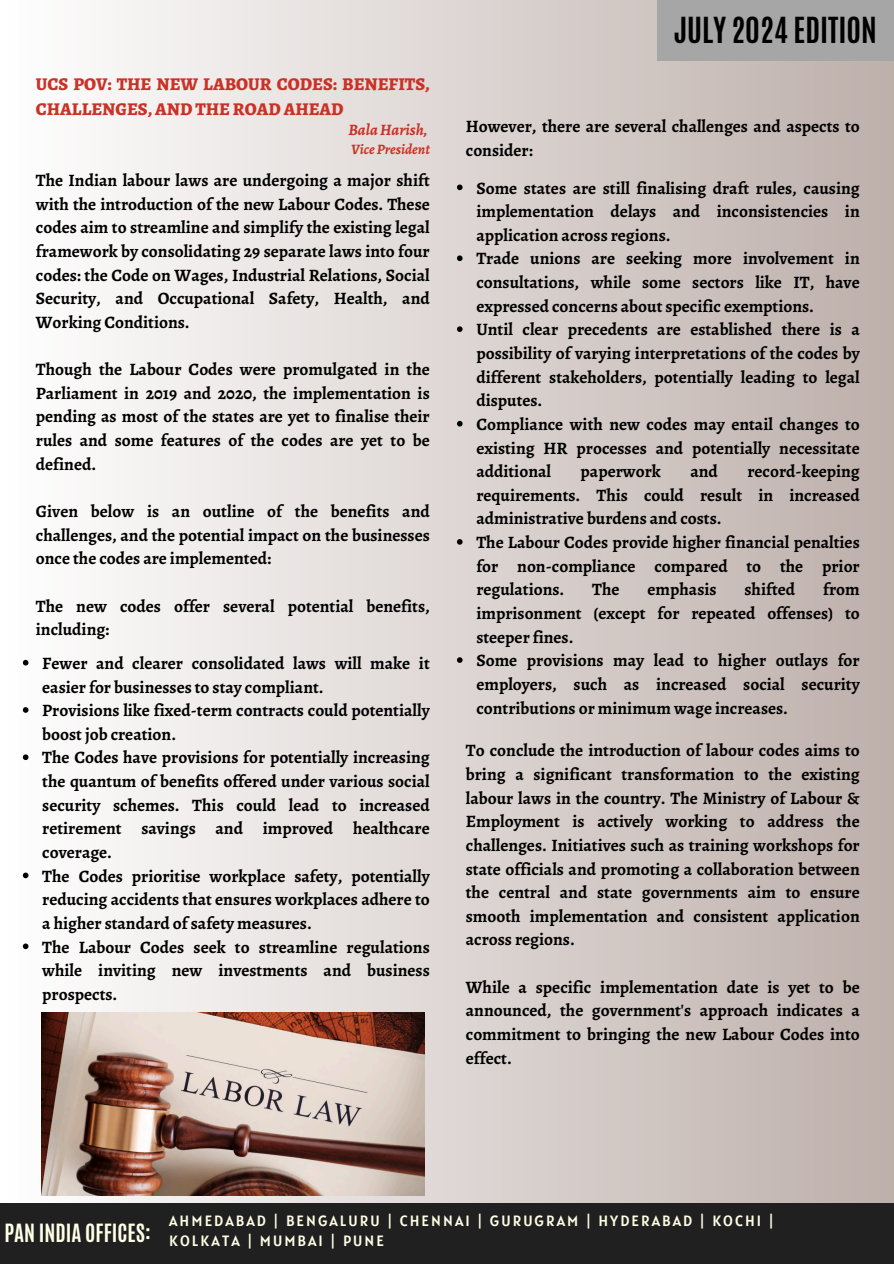
<style>
.page{position:relative;width:894px;height:1264px;background:#fff}
.page>*{position:absolute;margin:0;border:0;box-sizing:border-box;transform-origin:0 0}
.t1{font:700 30px "Antonio";color:#000}
.t2{font:700 21px "Antonio";color:#fffee6}
.t3{font:800 18px/24.8px "Alegreya";color:#cb3126}
.t4{font:700 17.4px/23.7px "Alegreya";color:#000;text-align:justify}
.t5{font:italic 700 15.9px "Alegreya";color:#cb3126}
.t6{font:14.85px/20.2px "Alatsi";letter-spacing:.14em;color:#fffee6}
.t7{font:italic 700 14.4px "Alegreya";color:#cb3126}
</style>
<div class="page">
<div style="left:0;top:0;width:893px;height:1263px;background:linear-gradient(to right,#fff,#bdb0ab)"></div>
<div style="left:656px;top:0;width:237px;height:61px;background:#a6a6a6"></div>
<div style="left:0;top:1203px;width:893px;height:60px;background:#202020"></div>
<img style="left:42px;top:1012px;width:382px;height:183px">
<svg style="left:23px;top:660px;width:5px;height:5px"></svg>
<svg style="left:23px;top:707px;width:5px;height:5px"></svg>
<svg style="left:23px;top:754px;width:5px;height:6px"></svg>
<svg style="left:23px;top:872px;width:5px;height:6px"></svg>
<svg style="left:23px;top:943px;width:5px;height:6px"></svg>
<svg style="left:457px;top:184px;width:5px;height:6px"></svg>
<svg style="left:457px;top:255px;width:5px;height:6px"></svg>
<svg style="left:457px;top:326px;width:5px;height:6px"></svg>
<svg style="left:457px;top:421px;width:5px;height:5px"></svg>
<svg style="left:457px;top:539px;width:5px;height:5px"></svg>
<svg style="left:457px;top:657px;width:5px;height:6px"></svg>
<p class="t3" style="left:36px;top:71px;width:395px">UCS POV: THE NEW LABOUR CODES: BENEFITS,<br>CHALLENGES, AND THE ROAD AHEAD</p>
<h2 class="t5" style="left:348px;top:118px;width:81px">Bala Harish,</h2>
<h6 class="t7" style="left:351px;top:139px;width:80px">Vice President</h6>
<h4 class="t4" style="left:36px;top:168px;width:395px">The Indian labour laws are undergoing a major shift with the introduction of the new Labour Codes. These codes aim to streamline and simplify the existing legal framework by consolidating 29 separate laws into four codes: the Code on Wages, Industrial Relations, Social Security, and Occupational Safety, Health, and Working Conditions.</h4>
<h4 class="t4" style="left:36px;top:357px;width:395px">Though the Labour Codes were promulgated in the Parliament in 2019 and 2020, the implementation is pending as most of the states are yet to finalise their rules and some features of the codes are yet to be defined.</h4>
<h4 class="t4" style="left:36px;top:499px;width:395px">Given below is an outline of the benefits and challenges, and the potential impact on the businesses once the codes are implemented:</h4>
<h4 class="t4" style="left:36px;top:594px;width:395px">The new codes offer several potential benefits, including:</h4>
<p class="t4" style="left:42px;top:651px;width:389px">Fewer and clearer consolidated laws will make it easier for businesses to stay compliant.</p>
<p class="t4" style="left:42px;top:698px;width:389px">Provisions like fixed-term contracts could potentially boost job creation.</p>
<p class="t4" style="left:42px;top:745px;width:389px">The Codes have provisions for potentially increasing the quantum of benefits offered under various social security schemes. This could lead to increased retirement savings and improved healthcare coverage.</p>
<p class="t4" style="left:42px;top:863px;width:389px">The Codes prioritise workplace safety, potentially reducing accidents that ensures workplaces adhere to a higher standard of safety measures.</p>
<p class="t4" style="left:42px;top:934px;width:389px">The Labour Codes seek to streamline regulations while inviting new investments and business prospects.</p>
<h1 class="t1" style="left:673px;top:8px;width:204px">JULY 2024 EDITION</h1>
<h4 class="t4" style="left:465px;top:115px;width:395px">However, there are several challenges and aspects to consider:</h4>
<p class="t4" style="left:476px;top:176px;width:385px">Some states are still finalising draft rules, causing implementation delays and inconsistencies in application across regions.</p>
<p class="t4" style="left:476px;top:247px;width:385px">Trade unions are seeking more involvement in consultations, while some sectors like IT, have expressed concerns about specific exemptions.</p>
<p class="t4" style="left:476px;top:318px;width:385px">Until clear precedents are established there is a possibility of varying interpretations of the codes by different stakeholders, potentially leading to legal disputes.</p>
<p class="t4" style="left:476px;top:412px;width:385px">Compliance with new codes may entail changes to existing HR processes and potentially necessitate additional</p>
<p class="t4" style="left:476px;top:459px;width:385px;text-indent:271px">record-keeping requirements. This could result in increased administrative burdens and costs.</p>
<p class="t4" style="left:476px;top:530px;width:385px">The Labour Codes provide higher financial penalties for non-compliance compared to the prior regulations.</p>
<p class="t4" style="left:580px;top:459px;width:82px">paperwork</p>
<p class="t4" style="left:690px;top:459px;width:29px">and</p>
<p class="t4" style="left:476px;top:577px;width:385px;text-indent:346px">from imprisonment (except for repeated offenses) to steeper fines.</p>
<p class="t4" style="left:476px;top:648px;width:385px">Some provisions may lead to higher outlays for employers, such as increased social security contributions or minimum wage increases.</p>
<h4 class="t4" style="left:465px;top:738px;width:395px">To conclude the introduction of labour codes aims to bring a significant transformation to the existing labour laws in the country. The Ministry of Labour &amp; Employment is actively working to address the challenges. Initiatives such as training workshops for state officials and promoting a collaboration between the central and state governments aim to ensure smooth implementation and consistent application across regions.</h4>
<h4 class="t4" style="left:465px;top:975px;width:395px">While a specific implementation date is yet to be announced, the government's approach indicates a commitment to bringing the new Labour Codes into effect.</h4>
<p class="t4" style="left:592px;top:577px;width:29px">The</p>
<p class="t4" style="left:647px;top:577px;width:70px">emphasis</p>
<p class="t4" style="left:744px;top:577px;width:52px">shifted</p>
<h3 class="t2" style="left:4px;top:1217px;width:148px">PAN INDIA OFFICES:</h3>
<p class="t6" style="left:169px;top:1210px;width:606px">AHMEDABAD | BENGALURU | CHENNAI | GURUGRAM | HYDERABAD | KOCHI |<br>KOLKATA | MUMBAI | PUNE</p>
</div>
